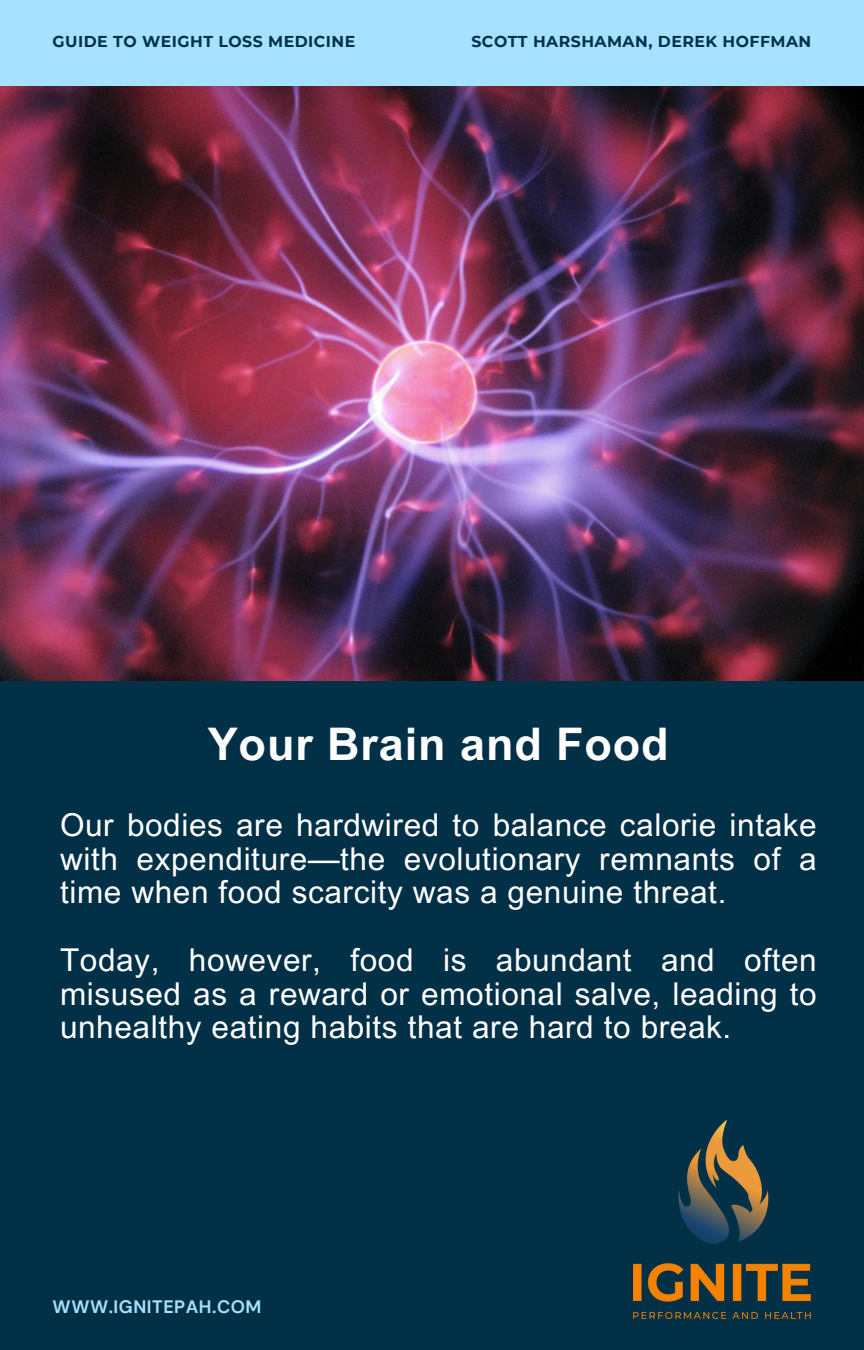
<style>
.page{position:relative;width:864px;height:1350px;background:#023047}
.page>*{position:absolute;margin:0;border:0;box-sizing:border-box;transform-origin:0 0}
.t1{font:700 45px "Arial MT Pro";letter-spacing:.02em;color:#fff}
.t2{font:31.5px/33.8px "Arial MT Pro";letter-spacing:.02em;color:#fff;text-align:justify}
.t3{font:700 18px "DM Sans";letter-spacing:.03em;color:#a6e2ff}
.t4{font:700 15.75px "Montserrat";letter-spacing:.03em;color:#023047}
</style>
<div class="page">
<div style="left:0;top:0;width:864px;height:86px;background:#a6e2ff"></div>
<img style="left:633px;top:1121px;width:178px;height:197px">
<img style="left:0;top:86px;width:864px;height:594px">
<p class="t4" style="left:53px;top:32px;width:304px">GUIDE TO WEIGHT LOSS MEDICINE</p>
<p class="t4" style="left:471px;top:32px;width:341px">SCOTT HARSHAMAN, DEREK HOFFMAN</p>
<h2 class="t1" style="left:208px;top:727px;width:463px">Your Brain and Food</h2>
<h3 class="t2" style="left:60px;top:812px;width:758px">Our bodies are hardwired to balance calorie intake with expenditure—the evolutionary remnants of a time when food scarcity was a genuine threat.</h3>
<p class="t2" style="left:60px;top:947px;width:758px">Today, however, food is abundant and often misused as a reward or emotional salve, leading to unhealthy eating habits that are hard to break.</p>
<p class="t3" style="left:53px;top:1295px;width:210px">WWW.IGNITEPAH.COM</p>
</div>
